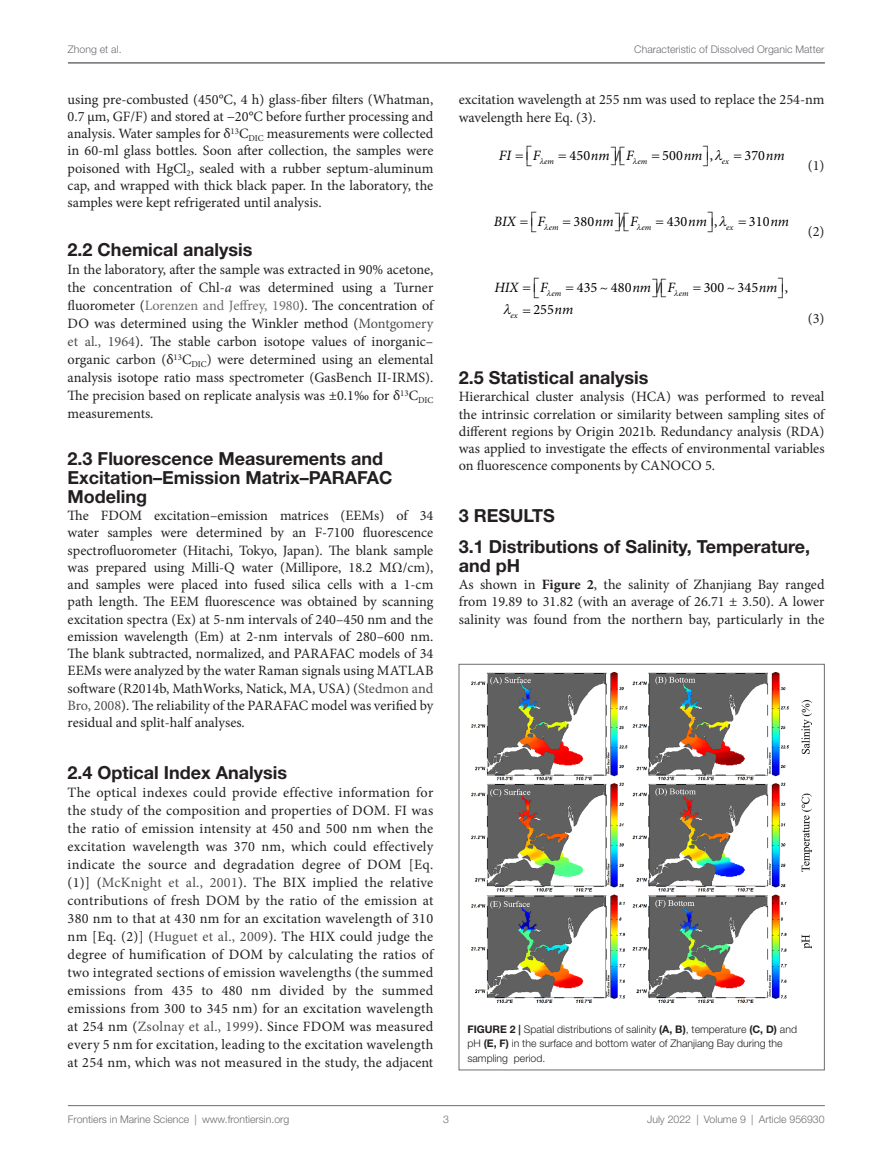
<style>
.page{position:relative;width:893px;height:1170px;background:#fff}
.page>*{position:absolute;margin:0;border:0;box-sizing:border-box;transform-origin:0 0}
.SecHeadB{font:700 18px/18.8px "Helvetica Neue LT Std";color:#231f20}
.SecHeadA{font:700 18px "Helvetica Neue LT Std";color:#231f20}
.Para{font:14.25px/18px "Minion Pro";color:#231f20;text-align:justify}
.ParaIndent{font:14.25px/17.2px "Minion Pro";color:#231f20;text-align:justify}
.t1{font:14.25px "Minion Pro";letter-spacing:.005em;color:#000}
.t2{font:italic 14.25px "Minion Pro";letter-spacing:-.01em;color:#000}
.Equation{font:14.25px "Minion Pro";color:#231f20}
.FigCaption{font:300 10.5px/14.2px "Helvetica Neue LT Std";color:#231f20}
.t3{font:300 10.5px "Helvetica Neue LT Std";color:#6c6d70}
.t4{font:italic 8.25px "Minion Pro";color:#000}
.s1{font-style:italic}
.s2{color:#6c6d70}
.s3{color:#4d4d4d}
.s4{font-weight:700}
</style>
<div class="page">
<hr style="left:68px;top:1105px;width:757px;height:1px;background:#6c6d70">
<hr style="left:68px;top:63px;width:757px;height:1px;background:#6c6d70">
<img style="left:472px;top:672px;width:340px;height:330px">
<p class="t3" style="left:68px;top:43px;width:55px">Zhong et al.</p>
<p class="ParaIndent" style="left:68px;top:90px;width:367px">using pre-combusted (450°C, 4 h) glass-fiber filters (Whatman, 0.7 µm, GF/F) and stored at −20°C before further processing and analysis. Water samples for δ<sup>13</sup>C<sub>DIC</sub> measurements were collected in 60-ml glass bottles. Soon after collection, the samples were poisoned with HgCl<sub>2</sub>, sealed with a rubber septum-aluminum cap, and wrapped with thick black paper. In the laboratory, the samples were kept refrigerated until analysis.</p>
<p class="SecHeadB" style="left:68px;top:240px;width:186px">2.2 Chemical analysis</p>
<p class="Para" style="left:68px;top:260px;width:367px">In the laboratory, after the sample was extracted in 90% acetone, the concentration of Chl-<span class="s1">a</span> was determined using a Turner fluorometer (<span class="s2">Lorenzen and Jeffrey, 1980</span>). The concentration of DO was determined using the Winkler method (<span class="s3">Montgomery et al., 1964</span>). The stable carbon isotope values of inorganic– organic carbon (δ<sup>13</sup>C<sub>DIC</sub>) were determined using an elemental analysis isotope ratio mass spectrometer (GasBench II-IRMS).<br>The precision based on replicate analysis was ±0.1‰ for δ<sup>13</sup>C<sub>DIC </sub>measurements.</p>
<p class="SecHeadB" style="left:68px;top:449px;width:326px">2.3 Fluorescence Measurements and<br>Excitation–Emission Matrix–PARAFAC<br>Modeling</p>
<p class="Para" style="left:68px;top:507px;width:367px;line-height:17.2px">The FDOM excitation–emission matrices (EEMs) of 34 water samples were determined by an F-7100 fluorescence spectrofluorometer (Hitachi, Tokyo, Japan). The blank sample was prepared using Milli-Q water (Millipore, 18.2 MΩ/cm), and samples were placed into fused silica cells with a 1-cm path length. The EEM fluorescence was obtained by scanning excitation spectra (Ex) at 5-nm intervals of 240–450 nm and the emission wavelength (Em) at 2-nm intervals of 280–600 nm.<br>The blank subtracted, normalized, and PARAFAC models of 34<br>EEMs were analyzed by the water Raman signals using MATLAB software (R2014b, MathWorks, Natick, MA, USA) (<span class="s3">Stedmon and Bro, 2008</span>). The reliability of the PARAFAC model was verified by residual and split-half analyses.</p>
<p class="SecHeadB" style="left:68px;top:762px;width:221px">2.4 Optical Index Analysis</p>
<p class="Para" style="left:68px;top:783px;width:367px">The optical indexes could provide effective information for the study of the composition and properties of DOM. FI was the ratio of emission intensity at 450 and 500 nm when the excitation wavelength was 370 nm, which could effectively indicate the source and degradation degree of DOM [Eq. (1)] (<span class="s3">McKnight et al., 2001</span>). The BIX implied the relative contributions of fresh DOM by the ratio of the emission at 380 nm to that at 430 nm for an excitation wavelength of 310 nm [Eq. (2)] (<span class="s3">Huguet et al., 2009</span>). The HIX could judge the degree of humification of DOM by calculating the ratios of two integrated sections of emission wavelengths (the summed emissions from 435 to 480 nm divided by the summed emissions from 300 to 345 nm) for an excitation wavelength at 254 nm (<span class="s3">Zsolnay et al., 1999</span>). Since FDOM was measured every 5 nm for excitation, leading to the excitation wavelength at 254 nm, which was not measured in the study, the adjacent</p>
<p class="t3" style="left:634px;top:43px;width:192px">Characteristic of Dissolved Organic Matter</p>
<p class="Para" style="left:459px;top:90px;width:367px">excitation wavelength at 255 nm was used to replace the 254-nm wavelength here Eq. (3).</p>
<p class="t2" style="left:499px;top:147px;width:14px">FI</p>
<p class="t1" style="left:533px;top:147px;width:171px"><span class="s1">F</span> <sub>em</sub> 450 <span class="s1">m F</span> <sub>em</sub> 500<span class="s1">nm</span></p>
<p class="t2" style="left:591px;top:147px;width:9px">n</p>
<p class="t1" style="left:615px;top:147px;width:6px">/</p>
<p class="t1" style="left:710px;top:147px;width:5px">,</p>
<p class="t1" style="left:722px;top:147px;width:64px"><sub>ex</sub> 370<span class="s1">nm</span></p>
<p class="Equation" style="left:808px;top:156px;width:18px">(1)</p>
<p class="t2" style="left:494px;top:213px;width:23px">BIX</p>
<p class="t1" style="left:537px;top:213px;width:171px"><span class="s1">F</span> <sub>em</sub> 380<span class="s1">nm</span> / <span class="s1">F</span> <sub>em</sub> 430 <span class="s1">m</span></p>
<p class="t1" style="left:714px;top:213px;width:5px">,</p>
<p class="t1" style="left:726px;top:213px;width:64px"><sub>ex</sub> 310 <span class="s1">m</span></p>
<p class="t2" style="left:688px;top:213px;width:9px">n</p>
<p class="t2" style="left:770px;top:213px;width:9px">n</p>
<p class="t1" style="left:600px;top:278px;width:10px">~</p>
<p class="t1" style="left:657px;top:278px;width:6px">/</p>
<p class="t1" style="left:727px;top:278px;width:10px">~</p>
<p class="t2" style="left:494px;top:278px;width:26px">HIX</p>
<p class="t2" style="left:540px;top:278px;width:9px">F</p>
<p class="t1" style="left:577px;top:278px;width:100px">435 480<span class="s1">nm F</span></p>
<p class="t1" style="left:704px;top:278px;width:75px">300 345<span class="s1">nm</span></p>
<p class="t1" style="left:533px;top:301px;width:41px">255<span class="s1">nm</span></p>
<p class="t4" style="left:551px;top:288px;width:11px">em</p>
<p class="t4" style="left:679px;top:288px;width:11px">em</p>
<p class="t4" style="left:511px;top:311px;width:9px">ex</p>
<p class="t1" style="left:785px;top:278px;width:5px">,</p>
<p class="Equation" style="left:808px;top:222px;width:18px">(2)</p>
<p class="Equation" style="left:808px;top:309px;width:18px">(3)</p>
<p class="SecHeadB" style="left:459px;top:368px;width:191px">2.5 Statistical analysis</p>
<p class="Para" style="left:459px;top:388px;width:367px;line-height:17.2px">Hierarchical cluster analysis (HCA) was performed to reveal the intrinsic correlation or similarity between sampling sites of different regions by Origin 2021b. Redundancy analysis (RDA) was applied to investigate the effects of environmental variables on fluorescence components by CANOCO 5.</p>
<p class="SecHeadA" style="left:459px;top:504px;width:98px">3 RESULTS</p>
<p class="SecHeadB" style="left:459px;top:537px;width:353px">3.1 Distributions of Salinity, Temperature, and pH</p>
<p class="Para" style="left:459px;top:576px;width:367px;line-height:17.2px">As shown in <span class="s4">Figure 2</span>, the salinity of Zhanjiang Bay ranged from 19.89 to 31.82 (with an average of 26.71 ± 3.50). A lower salinity was found from the northern bay, particularly in the</p>
<p class="FigCaption" style="left:467px;top:1021px;width:331px"><span class="s4">FIGURE 2 |</span> Spatial distributions of salinity <span class="s4">(A, B)</span>, temperature <span class="s4">(C, D)</span> and pH <span class="s4">(E, F)</span> in the surface and bottom water of Zhanjiang Bay during the sampling period.</p>
<p class="t3" style="left:68px;top:1112px;width:223px">Frontiers in Marine Science | www.frontiersin.org</p>
<p class="t3" style="left:443px;top:1112px;width:7px">3</p>
<p class="t3" style="left:647px;top:1112px;width:179px">July 2022 | Volume 9 | Article 956930</p>
</div>
